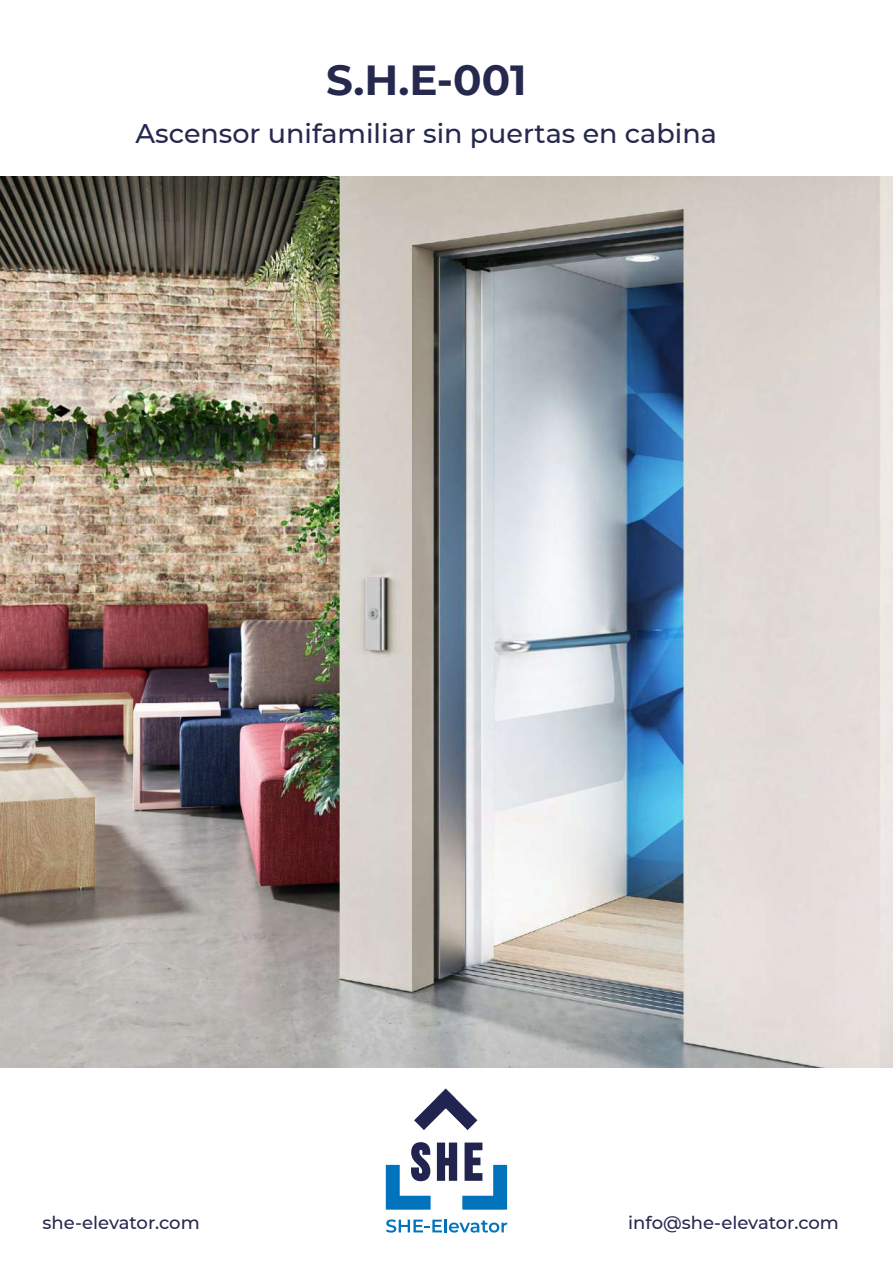
<style>
.page{position:relative;width:893px;height:1263px;background:#fff}
.page>*{position:absolute;margin:0;border:0;box-sizing:border-box;transform-origin:0 0}
.t1{font:700 42px "Montserrat";color:#26294e}
.t2{font:500 27px "Montserrat";color:#26294e}
.t3{font:500 18px "Montserrat";color:#26294e}
</style>
<div class="page">
<img style="left:0;top:176px;width:893px;height:891px">
<svg style="left:386px;top:1142px;width:45px;height:67px"></svg>
<svg style="left:437px;top:1142px;width:70px;height:67px"></svg>
<svg style="left:414px;top:1089px;width:63px;height:41px"></svg>
<svg style="left:386px;top:1219px;width:121px;height:13px"></svg>
<h1 class="t1" style="left:326px;top:49px;width:202px">S.H.E-001</h1>
<p class="t2" style="left:136px;top:115px;width:583px">Ascensor unifamiliar sin puertas en cabina</p>
<p class="t3" style="left:43px;top:1210px;width:159px">she-elevator.com</p>
<p class="t3" style="left:628px;top:1210px;width:212px">info@she-elevator.com</p>
</div>
